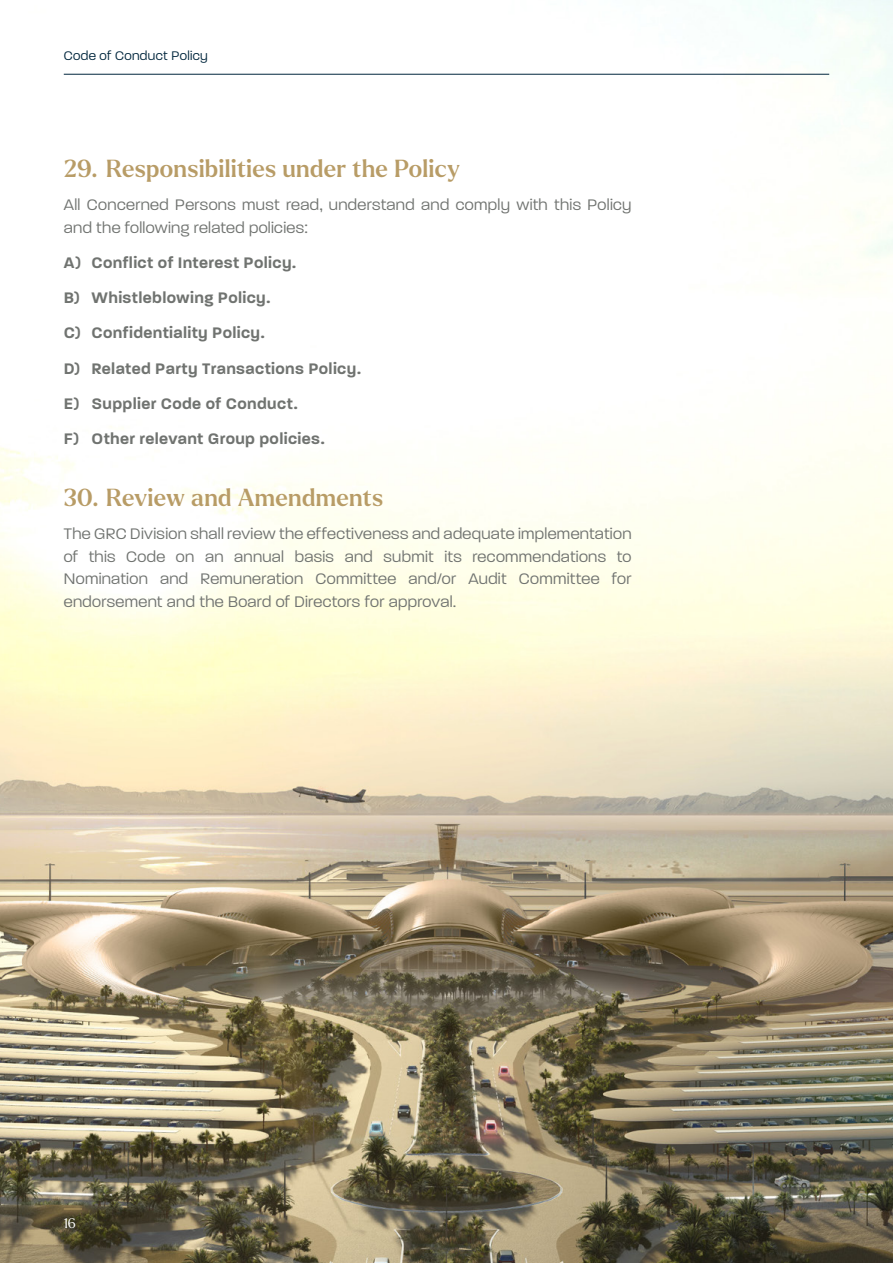
<style>
.page{position:relative;width:893px;height:1263px;background:#fff}
.page>*{position:absolute;margin:0;border:0;box-sizing:border-box;transform-origin:0 0}
.t1{font:500 24px "Larken";letter-spacing:.01em;color:#b89c66}
.t2{font:300 16.5px/22.5px "Paralucent";letter-spacing:.02em;color:#707370}
.t3{font:600 16.5px/35.2px "Paralucent";letter-spacing:.02em;color:#707370}
.t4{font:300 13.5px "Paralucent";letter-spacing:.03em;color:#00263d}
.t5{font:300 13.5px "Larken";color:#fff}
</style>
<div class="page">
<img style="left:0;top:0;width:893px;height:1263px">
<hr style="left:64px;top:74px;width:765px;height:1px;background:#00263d">
<svg style="left:64px;top:1208px;width:18px;height:1px"></svg>
<p class="t4" style="left:64px;top:48px;width:145px">Code of Conduct Policy</p>
<h1 class="t1" style="left:64px;top:153px;width:398px">29. Responsibilities under the Policy</h1>
<p class="t2" style="left:64px;top:193px;width:569px">All Concerned Persons must read, understand and comply with this Policy and the following related policies:</p>
<p class="t3" style="left:64px;top:245px;width:299px">A) Conflict of Interest Policy.<br>B) Whistleblowing Policy.<br>C) Confidentiality Policy.<br>D) Related Party Transactions Policy.<br>E) Supplier Code of Conduct.<br>F) Other relevant Group policies.</p>
<h1 class="t1" style="left:64px;top:482px;width:321px">30. Review and Amendments</h1>
<p class="t2" style="left:64px;top:523px;width:569px;text-align:justify">The GRC Division shall review the effectiveness and adequate implementation of this Code on an annual basis and submit its recommendations to Nomination and Remuneration Committee and/or Audit Committee for endorsement and the Board of Directors for approval.</p>
<p class="t5" style="left:64px;top:1214px;width:13px">16</p>
</div>
